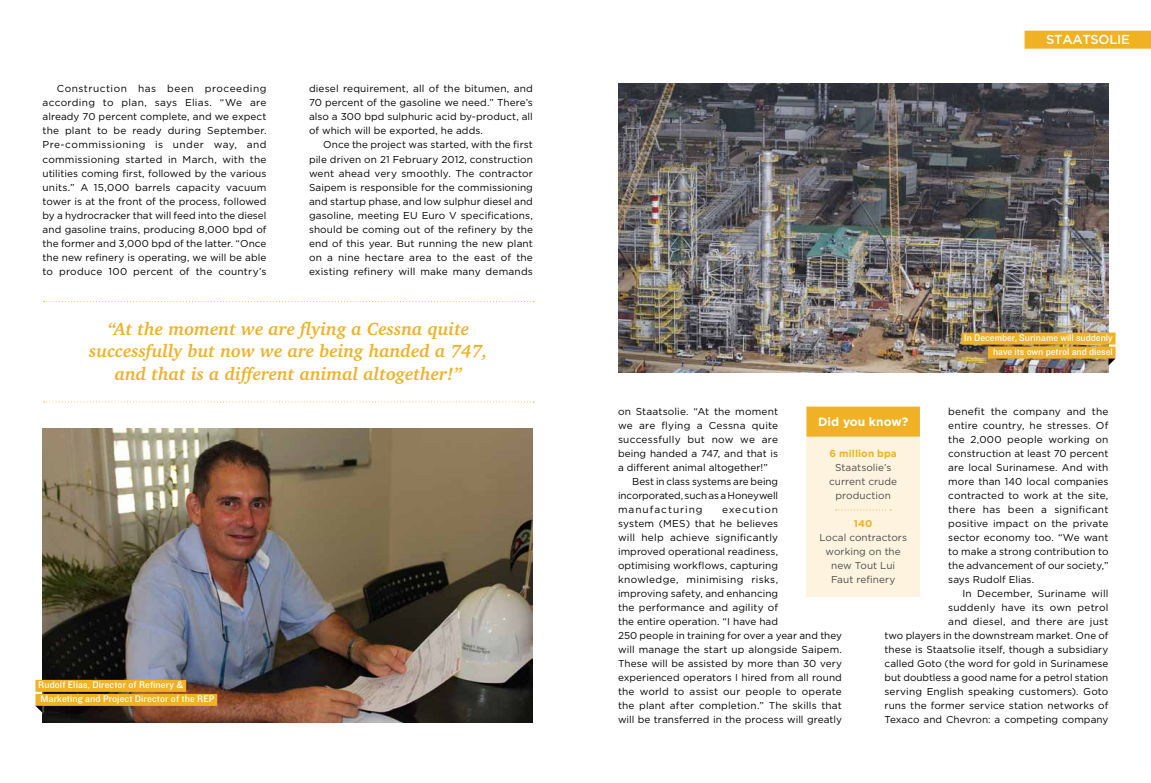
<style>
.page{position:relative;width:1151px;height:783px;background:#fff}
.page>*{position:absolute;margin:0;border:0;box-sizing:border-box;transform-origin:0 0}
.t1{font:italic 700 18px/22px "Charter IT Cby BT";color:#f1b125;text-align:center}
.t2{font:500 13px "Gotham";letter-spacing:-.02em;color:#fff}
.t3{font:700 12px "Gotham";letter-spacing:.005em;color:#fff}
.t4{font:10px/14px "Gotham";letter-spacing:.005em;color:#000;text-align:justify}
.t5{font:10px/14px "Knockout HTF31 Junior Middlewt";letter-spacing:.01em;color:#fff;text-align:right}
.t6{font:10px/14px "Gotham";letter-spacing:-.005em;color:#4d4d4d;text-align:center}
.t7{font:700 10px "Gotham";letter-spacing:.01em;color:#f1b125}
</style>
<div class="page">
<img style="left:618px;top:84px;width:490px;height:288px">
<img style="left:43px;top:428px;width:490px;height:294px">
<div style="left:961px;top:332px;width:154px;height:12px;background:#f1b125"></div>
<div style="left:988px;top:346px;width:127px;height:12px;background:#f1b125"></div>
<svg style="left:1108px;top:358px;width:7px;height:7px"></svg>
<div style="left:1024px;top:31px;width:127px;height:18px;background:#f1b125"></div>
<svg style="left:44px;top:301px;width:490px;height:1px"></svg>
<svg style="left:44px;top:401px;width:490px;height:1px"></svg>
<div style="left:35px;top:679px;width:151px;height:12px;background:#f1b125"></div>
<div style="left:35px;top:693px;width:182px;height:12px;background:#f1b125"></div>
<svg style="left:35px;top:705px;width:8px;height:7px"></svg>
<div style="left:806px;top:410px;width:114px;height:186px;background:#fdf3de"></div>
<div style="left:806px;top:406px;width:114px;height:30px;background:#f1b125"></div>
<svg style="left:836px;top:509px;width:55px;height:1px"></svg>
<p class="t4" style="left:43px;top:82px;width:225px;text-indent:14px">Construction has been proceeding according to plan, says Elias. “We are already 70 percent complete, and we expect the plant to be ready during September.<br>Pre-commissioning is under way, and commissioning started in March, with the utilities coming first, followed by the various units.” A 15,000 barrels capacity vacuum tower is at the front of the process, followed by a hydrocracker that will feed into the diesel and gasoline trains, producing 8,000 bpd of the former and 3,000 bpd of the latter. “Once the new refinery is operating, we will be able to produce 100 percent of the country’s</p>
<p class="t4" style="left:309px;top:82px;width:225px">diesel requirement, all of the bitumen, and 70 percent of the gasoline we need.” There’s also a 300 bpd sulphuric acid by-product, all of which will be exported, he adds.</p>
<p class="t4" style="left:309px;top:138px;width:225px;text-indent:14px">Once the project was started, with the first pile driven on 21 February 2012, construction went ahead very smoothly. The contractor Saipem is responsible for the commissioning and startup phase, and low sulphur diesel and gasoline, meeting EU Euro V specifications, should be coming out of the refinery by the end of this year. But running the new plant on a nine hectare area to the east of the existing refinery will make many demands</p>
<h1 class="t1" style="left:89px;top:318px;width:400px">“At the moment we are flying a Cessna quite successfully but now we are being handed a 747, and that is a different animal altogether!”</h1>
<p class="t5" style="left:38px;top:678px;width:178px;text-align:left">Rudolf Elias, Director of Refinery &amp;<br>Marketing and Project Director of the REP</p>
<h2 class="t2" style="left:1046px;top:31px;width:85px">STAATSOLIE</h2>
<p class="t5" style="left:964px;top:331px;width:150px">In December, Suriname will suddenly have its own petrol and diesel</p>
<p class="t4" style="left:948px;top:404px;width:162px">benefit the company and the entire country, he stresses. Of the 2,000 people working on construction at least 70 percent are local Surinamese. And with more than 140 local companies contracted to work at the site, there has been a significant positive impact on the private sector economy too. “We want to make a strong contribution to the advancement of our society,” says Rudolf Elias.</p>
<p class="t4" style="left:884px;top:586px;width:225px;text-align:right">I n December, Suriname will<br>suddenly have its own petrol<br>and diesel, and there are just<br>two players in the downstream market. One of these is Staatsolie itself, though a subsidiary called Goto (the word for gold in Surinamese but doubtless a good name for a petrol station serving English speaking customers). Goto runs the former service station networks of Texaco and Chevron: a competing company</p>
<p class="t4" style="left:618px;top:404px;width:162px">on Staatsolie. “At the moment we are flying a Cessna quite successfully but now we are being handed a 747, and that is a different animal altogether!”</p>
<p class="t4" style="left:618px;top:474px;width:162px;text-indent:14px">Best in class systems are being incorporated, such as a H oneywell manufacturing</p>
<p class="t3" style="left:818px;top:413px;width:92px">Did you know?</p>
<p class="t7" style="left:830px;top:446px;width:69px">6 million bpa</p>
<p class="t6" style="left:829px;top:460px;width:69px">Staatsolie’s current crude production</p>
<p class="t7" style="left:854px;top:516px;width:20px">140</p>
<p class="t6" style="left:819px;top:530px;width:89px">Local contractors working on the new Tout Lui<br>Faut refinery</p>
<p class="t4" style="left:722px;top:502px;width:58px">execution</p>
<p class="t4" style="left:618px;top:516px;width:225px;text-align:left;text-indent:68px">) that he believes<br>will help achieve significantly<br>improved operational readiness,<br>optimising workflows, capturing<br>knowledge, minimising risks,<br>improving safety, and enhancing<br>the performance and agility of<br>the entire operation. “I have had<br>250 people in training for over a year and they will manage the start up alongside Saipem.<br>These will be assisted by more than 30 very experienced operators I hired from all round the world to assist our people to operate the plant after completion.” The skills that will be transferred in the process will greatly</p>
<p class="t4" style="left:618px;top:516px;width:54px">system (MES</p>
</div>
